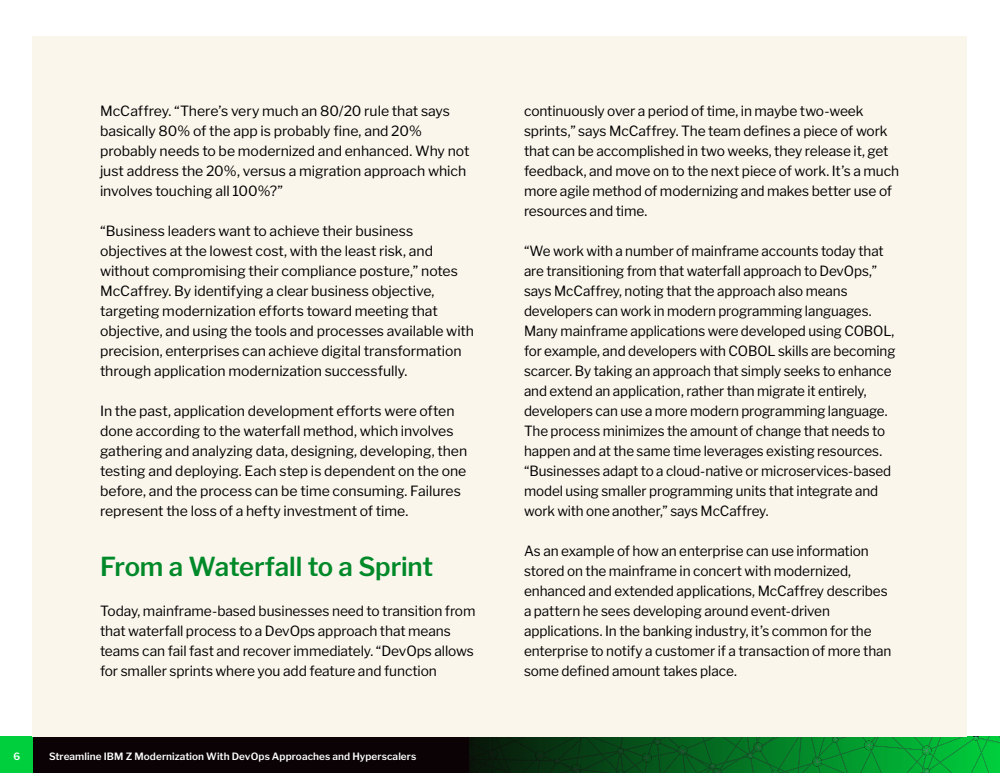
<style>
.page{position:relative;width:1000px;height:773px;background:#fff}
.page>*{position:absolute;margin:0;border:0;box-sizing:border-box;transform-origin:0 0}
.t1{font:600 26px "Libre Franklin";letter-spacing:-.005em;color:#008929}
.t2{font:14px/20px "Libre Franklin";letter-spacing:-.005em;color:#000}
.t3{font:14px/20px "Libre Franklin";letter-spacing:-.005em;color:#000;scale:.96 1}
.t4{font:600 10px "Libre Franklin";letter-spacing:.01em;color:#fff}
</style>
<div class="page">
<div style="left:33px;top:737px;width:967px;height:36px;background:#0a0204"></div>
<div style="left:0;top:737px;width:33px;height:36px;background:#00cf3d"></div>
<svg style="left:469px;top:737px;width:531px;height:36px;background:#066d23"></svg>
<div style="left:33px;top:36px;width:934px;height:701px;background:#faf6ec"></div>
<p class="t2" style="left:100px;top:101px;width:371px">McCaffrey. “There’s very much an 80/20 rule that says basically 80% of the app is probably fine, and 20% probably needs to be modernized and enhanced. Why not just address the 20%, versus a migration approach which involves touching all 100%?”</p>
<p class="t2" style="left:100px;top:221px;width:376px">“Business leaders want to achieve their business objectives at the lowest cost, with the least risk, and without compromising their compliance posture,” notes McCaffrey. By identifying a clear business objective, targeting modernization efforts toward meeting that objective, and using the tools and processes available with precision, enterprises can achieve digital transformation through application modernization successfully.</p>
<p class="t2" style="left:100px;top:401px;width:369px">In the past, application development efforts were often done according to the waterfall method, which involves gathering and analyzing data, designing, developing, then testing and deploying. Each step is dependent on the one before, and the process can be time consuming. Failures represent the loss of a hefty investment of time.</p>
<h1 class="t1" style="left:100px;top:551px;width:335px">From a Waterfall to a Sprint</h1>
<p class="t2" style="left:100px;top:601px;width:377px">Today, mainframe-based businesses need to transition from that waterfall process to a DevOps approach that means teams can fail fast and recover immediately. “DevOps allows for smaller sprints where you add feature and function</p>
<p class="t4" style="left:14px;top:750px;width:8px">6</p>
<p class="t4" style="left:49px;top:750px;width:369px">Streamline IBM Z Modernization With DevOps Approaches and Hyperscalers</p>
<p class="t2" style="left:524px;top:101px;width:377px">continuously over a period of time, in maybe two-week sprints,” says McCaffrey. The team defines a piece of work that can be accomplished in two weeks, they release it, get feedback, and move on to the next piece of work. It’s a much more agile method of modernizing and makes better use of resources and time.</p>
<p class="t3" style="left:524px;top:241px;width:388px">“We work with a number of mainframe accounts today that are transitioning from that waterfall approach to DevOps,” says McCaffrey, noting that the approach also means developers can work in modern programming languages.<br>Many mainframe applications were developed using COBOL, for example, and developers with COBOL skills are becoming scarcer. By taking an approach that simply seeks to enhance and extend an application, rather than migrate it entirely, developers can use a more modern programming language.<br>The process minimizes the amount of change that needs to happen and at the same time leverages existing resources. “Businesses adapt to a cloud-native or microservices-based model using smaller programming units that integrate and work with one another,” says McCaffrey.</p>
<p class="t2" style="left:524px;top:541px;width:369px">As an example of how an enterprise can use information stored on the mainframe in concert with modernized, enhanced and extended applications, McCaffrey describes a pattern he sees developing around event-driven applications. In the banking industry, it’s common for the enterprise to notify a customer if a transaction of more than some defined amount takes place.</p>
</div>
